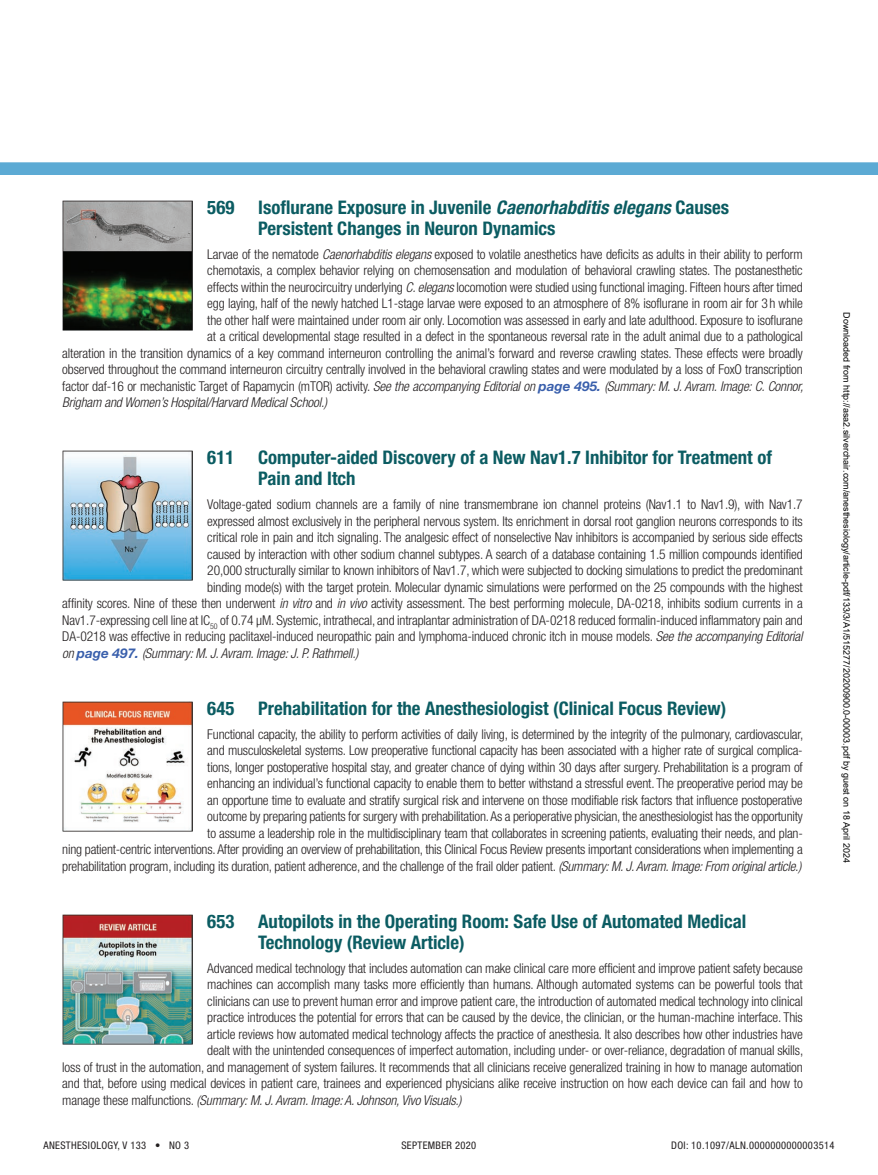
<style>
.page{position:relative;width:878px;height:1175px;background:#fff}
.page>*{position:absolute;margin:0;border:0;box-sizing:border-box;transform-origin:0 0}
.t1{font:700 condensed 18.75px/21px "Helvetica Neue LT Std";color:#0b5c62}
.t2{font:300 condensed 13.5px/16.5px "Helvetica Neue LT Std";letter-spacing:-.01em;color:#231f20;text-align:right}
.t3{font:italic 300 condensed 13.5px "Helvetica Neue LT Std";letter-spacing:-.01em;color:#231f20}
.t4{font:condensed 10.5px "Helvetica Neue LT Std";letter-spacing:.03em;color:#231f20}
.t5{font:9px "Arial";color:#000}
.s1{font-style:italic}
.s2{font-style:normal}
.s3{font-weight:700;font-stretch:normal;color:#395fac}
</style>
<div class="page">
<svg style="left:0;top:162px;width:878px;height:13px;background:#60acd5"></svg>
<img style="left:62px;top:200px;width:130px;height:130px">
<img style="left:62px;top:451px;width:130px;height:129px">
<img style="left:62px;top:701px;width:130px;height:130px">
<img style="left:62px;top:914px;width:130px;height:130px">
<h1 class="t1" style="left:207px;top:196px;width:28px">569</h1>
<h1 class="t1" style="left:258px;top:196px;width:472px">Isoflurane Exposure in Juvenile <span class="s1">Caenorhabditis elegans</span> Causes<br>Persistent Changes in Neuron Dynamics</h1>
<p class="t2" style="left:207px;top:245px;width:597px">Larvae of the nematode <span class="s1">Caenorhabditis elegans</span> exposed to volatile anesthetics have deficits as adults in their ability to perform</p>
<p class="t2" style="left:207px;top:262px;width:597px">chemotaxis, a complex behavior relying on chemosensation and modulation of behavioral crawling states. The postanesthetic</p>
<p class="t2" style="left:207px;top:278px;width:597px">effects within the neurocircuitry underlying <span class="s1">C. elegans</span> locomotion were studied using functional imaging. Fifteen hours after timed</p>
<p class="t2" style="left:207px;top:295px;width:597px">egg laying, half of the newly hatched L1-stage larvae were exposed to an atmosphere of 8% isoflurane in room air for 3h while</p>
<p class="t2" style="left:207px;top:311px;width:597px">the other half were maintained under room air only. Locomotion was assessed in early and late adulthood. Exposure to isoflurane</p>
<p class="t2" style="left:207px;top:328px;width:597px">at a critical developmental stage resulted in a defect in the spontaneous reversal rate in the adult animal due to a pathological</p>
<p class="t2" style="left:62px;top:344px;width:742px">alteration in the transition dynamics of a key command interneuron controlling the animal’s forward and reverse crawling states. These effects were broadly</p>
<p class="t2" style="left:62px;top:361px;width:742px">observed throughout the command interneuron circuitry centrally involved in the behavioral crawling states and were modulated by a loss of FoxO transcription</p>
<p class="t3" style="left:62px;top:378px;width:742px"><span class="s2">factor daf-16 or mechanistic Target of Rapamycin (mTOR) activity.</span> See the accompanying Editorial on <span class="s3">page 495.</span> (Summary: M. J. Avram. Image: C. Connor,</p>
<p class="t3" style="left:62px;top:394px;width:266px">Brigham and Women’s Hospital/Harvard Medical School.)</p>
<h1 class="t1" style="left:207px;top:447px;width:28px">611</h1>
<h1 class="t1" style="left:258px;top:447px;width:515px">Computer-aided Discovery of a New Nav1.7 Inhibitor for Treatment of<br>Pain and Itch</h1>
<p class="t2" style="left:207px;top:496px;width:597px">Voltage-gated sodium channels are a family of nine transmembrane ion channel proteins (Nav1.1 to Nav1.9), with Nav1.7</p>
<p class="t2" style="left:207px;top:512px;width:597px">expressed almost exclusively in the peripheral nervous system. Its enrichment in dorsal root ganglion neurons corresponds to its</p>
<p class="t2" style="left:207px;top:529px;width:597px">critical role in pain and itch signaling. The analgesic effect of nonselective Nav inhibitors is accompanied by serious side effects</p>
<p class="t2" style="left:207px;top:545px;width:597px">caused by interaction with other sodium channel subtypes. A search of a database containing 1.5 million compounds identified</p>
<p class="t2" style="left:207px;top:562px;width:597px">20,000 structurally similar to known inhibitors of Nav1.7, which were subjected to docking simulations to predict the predominant</p>
<p class="t2" style="left:207px;top:578px;width:597px">binding mode(s) with the target protein. Molecular dynamic simulations were performed on the 25 compounds with the highest</p>
<p class="t2" style="left:62px;top:595px;width:742px">affinity scores. Nine of these then underwent <span class="s1">in vitro</span> and <span class="s1">in vivo</span> activity assessment. The best performing molecule, DA-0218, inhibits sodium currents in a</p>
<p class="t2" style="left:62px;top:611px;width:742px">Nav1.7-expressing cell line at IC<sub>50</sub> of 0.74 μM. Systemic, intrathecal, and intraplantar administration of DA-0218 reduced formalin-induced inflammatory pain and</p>
<p class="t2" style="left:62px;top:628px;width:742px">DA-0218 was effective in reducing paclitaxel-induced neuropathic pain and lymphoma-induced chronic itch in mouse models. <span class="s1">See the accompanying Editorial</span></p>
<p class="t3" style="left:62px;top:645px;width:298px">on <span class="s3">page 497.</span> (Summary: M. J. Avram. Image: J. P. Rathmell.)</p>
<h1 class="t1" style="left:207px;top:697px;width:28px">645</h1>
<h1 class="t1" style="left:258px;top:697px;width:469px">Prehabilitation for the Anesthesiologist (Clinical Focus Review)</h1>
<p class="t2" style="left:62px;top:725px;width:742px">Functional capacity, the ability to perform activities of daily living, is determined by the integrity of the pulmonary, cardiovascular,<br>and musculoskeletal systems. Low preoperative functional capacity has been associated with a higher rate of surgical complica-<br>tions, longer postoperative hospital stay, and greater chance of dying within 30 days after surgery. Prehabilitation is a program of<br>enhancing an individual’s functional capacity to enable them to better withstand a stressful event. The preoperative period may be<br>an opportune time to evaluate and stratify surgical risk and intervene on those modifiable risk factors that influence postoperative<br>outcome by preparing patients for surgery with prehabilitation. As a perioperative physician, the anesthesiologist has the opportunity<br>to assume a leadership role in the multidisciplinary team that collaborates in screening patients, evaluating their needs, and plan-<br>ning patient-centric interventions. After providing an overview of prehabilitation, this Clinical Focus Review presents important considerations when implementing a prehabilitation program, including its duration, patient adherence, and the challenge of the frail older patient. <span class="s1">(Summary: M. J. Avram. Image: From original article.)</span></p>
<p class="t5" style="left:850px;top:312px;width:552px;rotate:90deg">Downloaded from http://asa2.silverchair.com/anesthesiology/article-pdf/133/3/A1/515277/20200900.0-00003.pdf by guest on 18 April 2024</p>
<h1 class="t1" style="left:207px;top:910px;width:28px">653</h1>
<h1 class="t1" style="left:258px;top:910px;width:489px">Autopilots in the Operating Room: Safe Use of Automated Medical<br>Technology (Review Article)</h1>
<p class="t2" style="left:207px;top:959px;width:597px">Advanced medical technology that includes automation can make clinical care more efficient and improve patient safety because</p>
<p class="t2" style="left:207px;top:976px;width:597px">machines can accomplish many tasks more efficiently than humans. Although automated systems can be powerful tools that</p>
<p class="t2" style="left:207px;top:992px;width:597px">clinicians can use to prevent human error and improve patient care, the introduction of automated medical technology into clinical</p>
<p class="t2" style="left:207px;top:1009px;width:597px">practice introduces the potential for errors that can be caused by the device, the clinician, or the human-machine interface. This</p>
<p class="t2" style="left:207px;top:1025px;width:597px">article reviews how automated medical technology affects the practice of anesthesia. It also describes how other industries have</p>
<p class="t2" style="left:207px;top:1042px;width:597px">dealt with the unintended consequences of imperfect automation, including under- or over-reliance, degradation of manual skills,</p>
<p class="t2" style="left:62px;top:1058px;width:742px">loss of trust in the automation, and management of system failures. It recommends that all clinicians receive generalized training in how to manage automation</p>
<p class="t2" style="left:62px;top:1075px;width:742px">and that, before using medical devices in patient care, trainees and experienced physicians alike receive instruction on how each device can fail and how to</p>
<p class="t3" style="left:62px;top:1092px;width:401px"><span class="s2">manage these malfunctions.</span> (Summary: M. J. Avram. Image: A. Johnson, Vivo Visuals.)</p>
<p class="t4" style="left:44px;top:1139px;width:147px">ANESTHESIOLOGY, V 133 • NO 3</p>
<p class="t4" style="left:401px;top:1139px;width:76px">SEPTEMBER 2020</p>
<p class="t4" style="left:671px;top:1139px;width:165px">DOI: 10.1097/ALN.0000000000003514</p>
</div>
